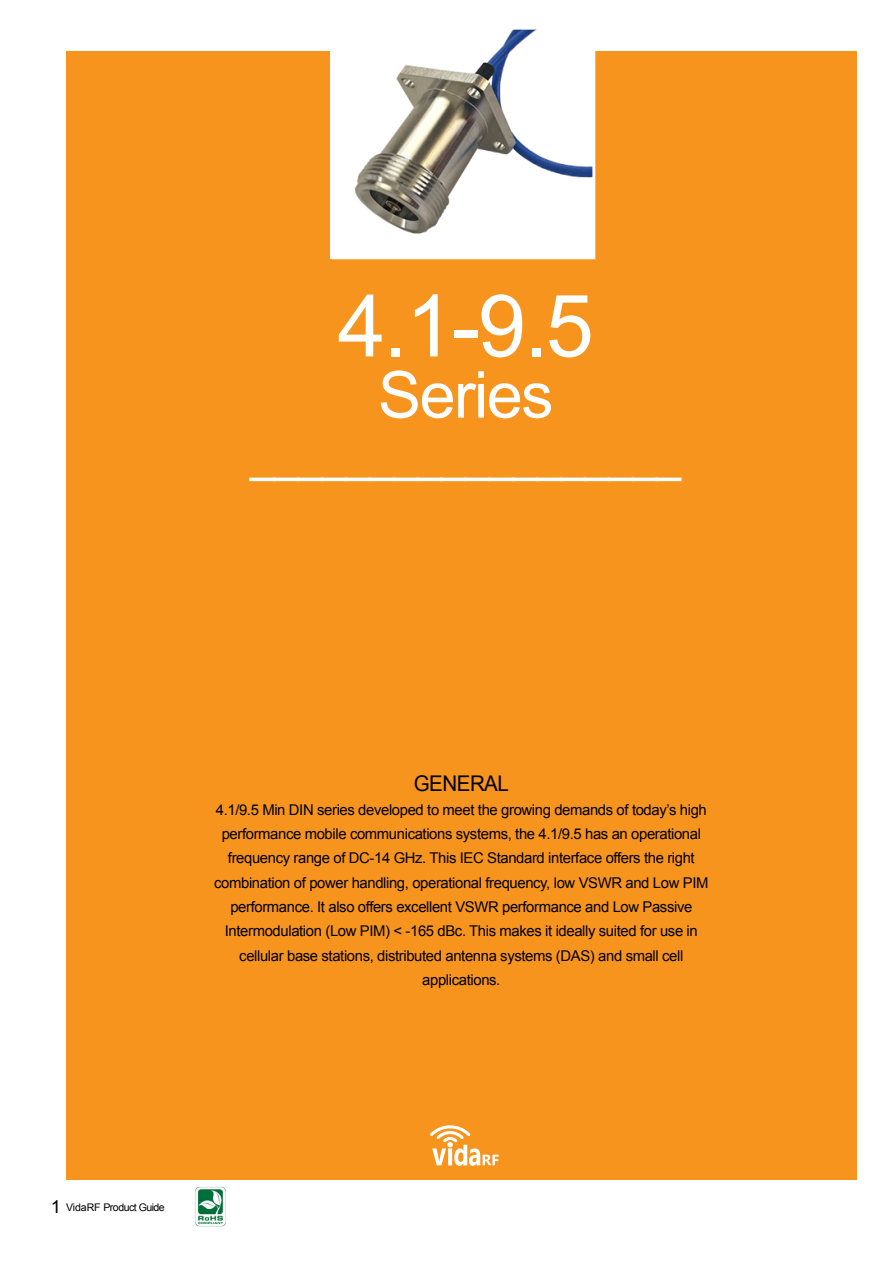
<style>
.page{position:relative;width:893px;height:1263px;background:#fff}
.page>*{position:absolute;margin:0;border:0;box-sizing:border-box;transform-origin:0 0}
.t1{font:86.4px "Arial";color:#fff}
.t2{font:64.8px "Arial";letter-spacing:-.025em;color:#fff}
.t3{font:45px "Arial";color:#fff}
.t4{font:21.6px "Arial";letter-spacing:-.025em;color:#000;scale:.95 1}
.t5{font:14.85px/24.3px "Arial";letter-spacing:-.025em;color:#000;text-align:center}
.t6{font:10.5px "Arial";letter-spacing:-.05em;color:#000}
.s1{font-size:18px}
</style>
<div class="page">
<img style="left:195px;top:1187px;width:31px;height:40px">
<div style="left:66px;top:51px;width:791px;height:1129px;background:#f7941e"></div>
<svg style="left:430px;top:1125px;width:69px;height:41px"></svg>
<div style="left:330px;top:0;width:265px;height:259px;background:#fff"></div>
<img style="left:355px;top:31px;width:236px;height:203px">
<h1 class="t1" style="left:338px;top:269px;width:258px">4.1-9.5</h1>
<h2 class="t2" style="left:378px;top:352px;width:177px">Series</h2>
<h3 class="t3" style="left:250px;top:426px;width:433px">__________________</h3>
<h3 class="t4" style="left:414px;top:769px;width:102px">GENERAL</h3>
<p class="t5" style="left:214px;top:798px;width:496px">4.1/9.5 Min DIN series developed to meet the growing demands of today’s high performance mobile communications systems, the 4.1/9.5 has an operational frequency range of DC-14 GHz. This IEC Standard interface offers the right combination of power handling, operational frequency, low VSWR and Low PIM performance. It also offers excellent VSWR performance and Low Passive Intermodulation (Low PIM) &lt; -165 dBc. This makes it ideally suited for use in cellular base stations, distributed antenna systems (DAS) and small cell applications.</p>
<p class="t6" style="left:51px;top:1201px;width:115px"><span class="s1">1</span> VidaRF Product Guide</p>
</div>
